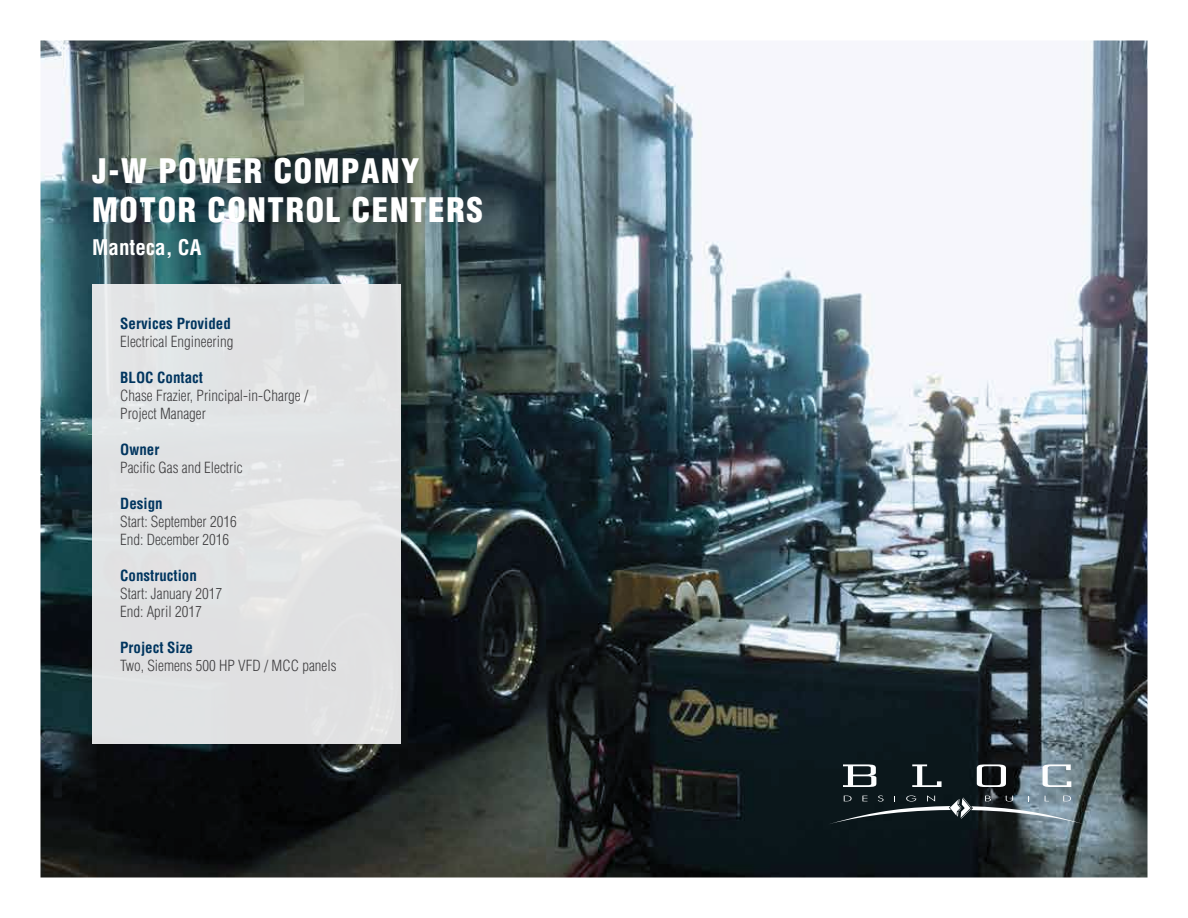
<style>
.page{position:relative;width:1188px;height:918px;background:#fff}
.page>*{position:absolute;margin:0;border:0;box-sizing:border-box;transform-origin:0 0}
.t1{font:900 condensed 33px/39.6px "Helvetica LT Std";letter-spacing:.05em;color:#fff}
.t2{font:700 condensed 21px "Helvetica LT Std";color:#fff}
.t3{font:300 condensed 15px/18px "Helvetica LT Std";color:#414042}
.t4{font:700 condensed 15px "Helvetica LT Std";color:#00355f}
</style>
<div class="page">
<img style="left:40px;top:40px;width:1108px;height:838px">
<h1 class="t1" style="left:92px;top:151px;width:392px">J-W POWER COMPANY<br>MOTOR CONTROL CENTERS</h1>
<h2 class="t2" style="left:92px;top:235px;width:111px">Manteca, CA</h2>
<p class="t4" style="left:120px;top:315px;width:112px">Services Provided</p>
<p class="t3" style="left:120px;top:333px;width:115px">Electrical Engineering</p>
<p class="t4" style="left:120px;top:369px;width:84px">BLOC Contact</p>
<p class="t3" style="left:120px;top:387px;width:190px">Chase Frazier, Principal-in-Charge /<br>Project Manager</p>
<p class="t4" style="left:120px;top:441px;width:41px">Owner</p>
<p class="t3" style="left:120px;top:459px;width:124px">Pacific Gas and Electric</p>
<p class="t4" style="left:120px;top:495px;width:44px">Design</p>
<p class="t3" style="left:120px;top:513px;width:118px">Start: September 2016<br>End: December 2016</p>
<p class="t4" style="left:120px;top:567px;width:78px">Construction</p>
<p class="t3" style="left:120px;top:585px;width:103px">Start: January 2017<br>End: April 2017</p>
<p class="t4" style="left:120px;top:639px;width:74px">Project Size</p>
<p class="t3" style="left:120px;top:657px;width:218px">Two, Siemens 500 HP VFD / MCC panels</p>
</div>
